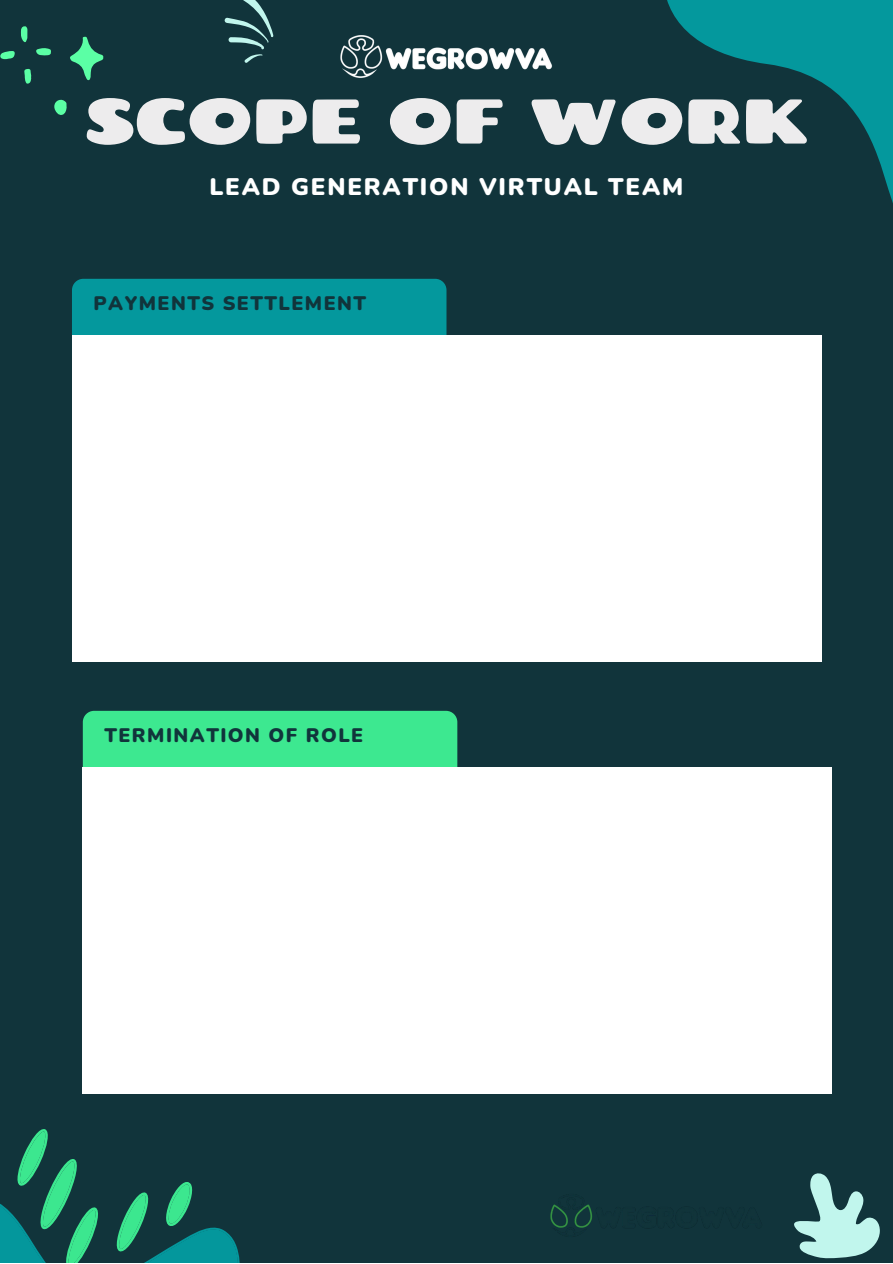
<style>
.page{position:relative;width:893px;height:1264px;background:#fff}
.page>*{position:absolute;margin:0;border:0;box-sizing:border-box;transform-origin:0 0}
.t1{font:63px "Chango";color:#edeced}
.t2{font:900 24px "Nunito";letter-spacing:.075em;color:#fff}
.t3{font:900 19.65px "Nunito";letter-spacing:.075em;color:#11343b}
</style>
<div class="page">
<div style="left:0;top:0;width:892px;height:1262px;background:#11343b"></div>
<svg style="left:0;top:1129px;width:240px;height:133px"></svg>
<svg style="left:794px;top:1173px;width:85px;height:85px"></svg>
<svg style="left:224px;top:0;width:50px;height:63px"></svg>
<svg style="left:667px;top:0;width:225px;height:200px"></svg>
<svg style="left:0;top:51px;width:15px;height:8px"></svg>
<svg style="left:21px;top:26px;width:7px;height:16px"></svg>
<svg style="left:70px;top:36px;width:33px;height:44px"></svg>
<svg style="left:54px;top:99px;width:13px;height:16px"></svg>
<svg style="left:36px;top:48px;width:15px;height:8px"></svg>
<svg style="left:24px;top:69px;width:7px;height:15px"></svg>
<div style="left:72px;top:279px;width:374px;height:88px;background:#04989d;border-radius:11px"></div>
<div style="left:72px;top:335px;width:749px;height:326px;background:#fff"></div>
<div style="left:83px;top:710px;width:374px;height:89px;background:#3de890;border-radius:11px"></div>
<div style="left:83px;top:767px;width:748px;height:326px;background:#fff"></div>
<img style="left:550px;top:1204px;width:43px;height:24px">
<img style="left:340px;top:35px;width:212px;height:43px">
<h1 class="t1" style="left:84px;top:81px;width:725px">SCOPE OF WORK</h1>
<p class="t2" style="left:209px;top:169px;width:475px">LEAD GENERATION VIRTUAL TEAM</p>
<p class="t3" style="left:94px;top:289px;width:274px">PAYMENTS SETTLEMENT</p>
<p class="t3" style="left:104px;top:721px;width:260px">TERMINATION OF ROLE</p>
</div>
